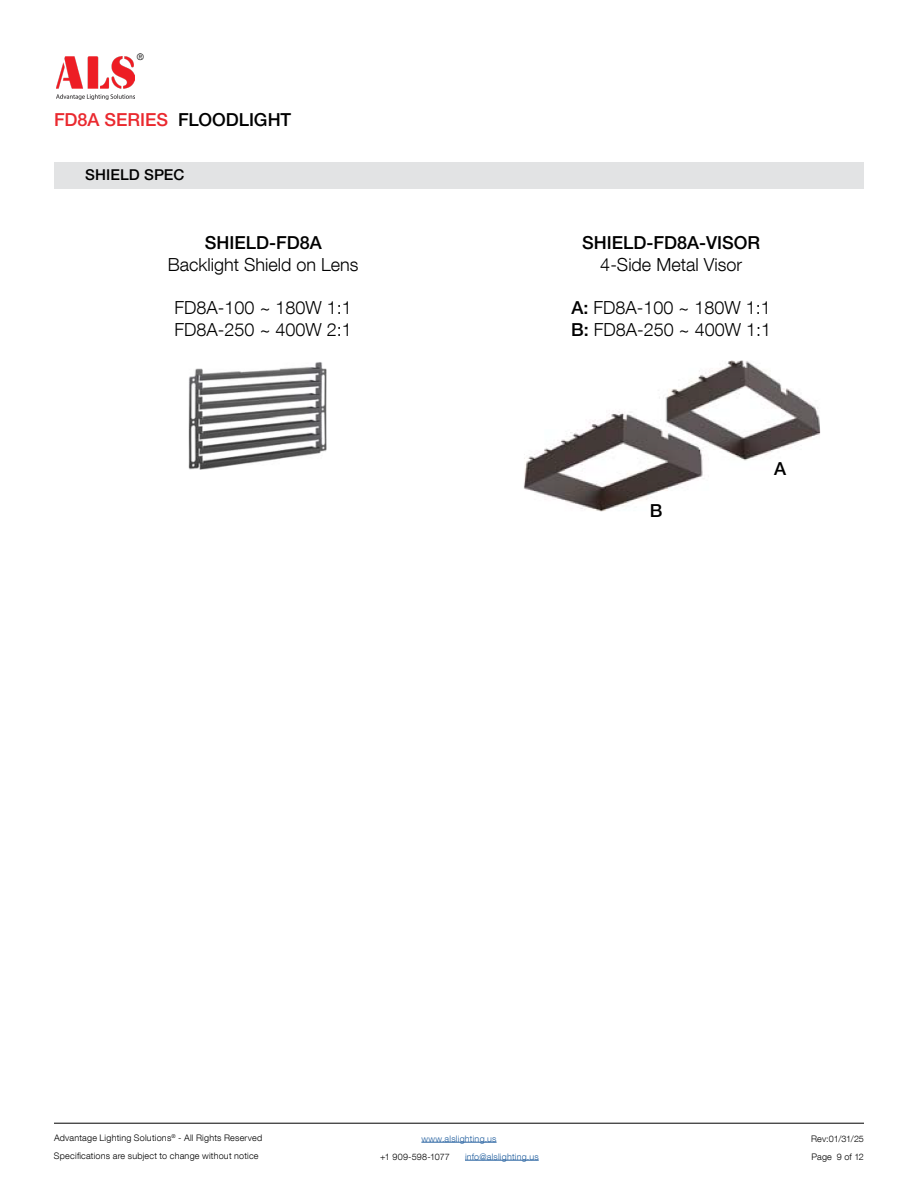
<style>
.page{position:relative;width:918px;height:1188px;background:#fff}
.page>*{position:absolute;margin:0;border:0;box-sizing:border-box;transform-origin:0 0}
.t1{font:300 18px/21.6px "Helvetica Neue LT Com";color:#000}
.t2{font:500 18px "Helvetica Neue LT Pro";color:#000}
.t3{font:500 18px "Helvetica Neue LT Pro";color:#ea292f}
.t4{font:500 15px "Helvetica Neue LT Pro";letter-spacing:.005em;color:#000}
.t5{font:300 9px/18px "Helvetica Neue LT Com";letter-spacing:.025em;color:#000}
.t6{font:300 9px "Helvetica Neue LT Com";letter-spacing:.025em;color:#215e9e}
.s1{color:#000}
.s2{font-family:"Helvetica Neue LT Pro";font-weight:500}
</style>
<div class="page">
<hr style="left:421px;top:1142px;width:76px;height:1px;background:#215e9e">
<hr style="left:465px;top:1160px;width:74px;height:1px;background:#215e9e">
<hr style="left:54px;top:1123px;width:810px;height:1px;background:#000">
<img style="left:56px;top:57px;width:79px;height:43px">
<div style="left:81px;top:162px;width:782px;height:26px;background:#e2e3e4"></div>
<div style="left:54px;top:162px;width:27px;height:26px;background:#e2e3e4"></div>
<img style="left:188px;top:362px;width:139px;height:108px">
<img style="left:523px;top:360px;width:298px;height:152px">
<p class="t5" style="left:137px;top:48px;width:9px">®</p>
<h1 class="t3" style="left:54px;top:109px;width:239px">FD8A SERIES <span class="s1">FLOODLIGHT</span></h1>
<h2 class="t4" style="left:85px;top:166px;width:101px">SHIELD SPEC</h2>
<h1 class="t2" style="left:205px;top:232px;width:119px">SHIELD-FD8A</h1>
<h1 class="t1" style="left:168px;top:253px;width:192px">Backlight Shield on Lens</h1>
<h1 class="t1" style="left:175px;top:297px;width:179px">FD8A-100 ~ 180W 1:1<br>FD8A-250 ~ 400W 2:1</h1>
<h1 class="t2" style="left:582px;top:232px;width:180px">SHIELD-FD8A-VISOR</h1>
<h1 class="t1" style="left:600px;top:253px;width:143px">4-Side Metal Visor</h1>
<h1 class="t1" style="left:571px;top:297px;width:201px"><span class="s2">A:</span> FD8A-100 ~ 180W 1:1<br><span class="s2">B:</span> FD8A-250 ~ 400W 1:1</h1>
<h1 class="t2" style="left:650px;top:500px;width:14px">B</h1>
<h1 class="t2" style="left:774px;top:458px;width:14px">A</h1>
<p class="t5" style="left:54px;top:1129px;width:210px">Advantage Lighting Solutions<sup>®</sup> - All Rights Reserved<br>Specifications are subject to change without notice</p>
<p class="t6" style="left:421px;top:1133px;width:77px">www.alslighting.us</p>
<p class="t5" style="left:380px;top:1147px;width:71px">+1 909-598-1077</p>
<p class="t6" style="left:465px;top:1151px;width:75px">info@alslighting.us</p>
<p class="t5" style="left:811px;top:1129px;width:54px">Rev:01/31/25<br>Page 9 of 12</p>
</div>
